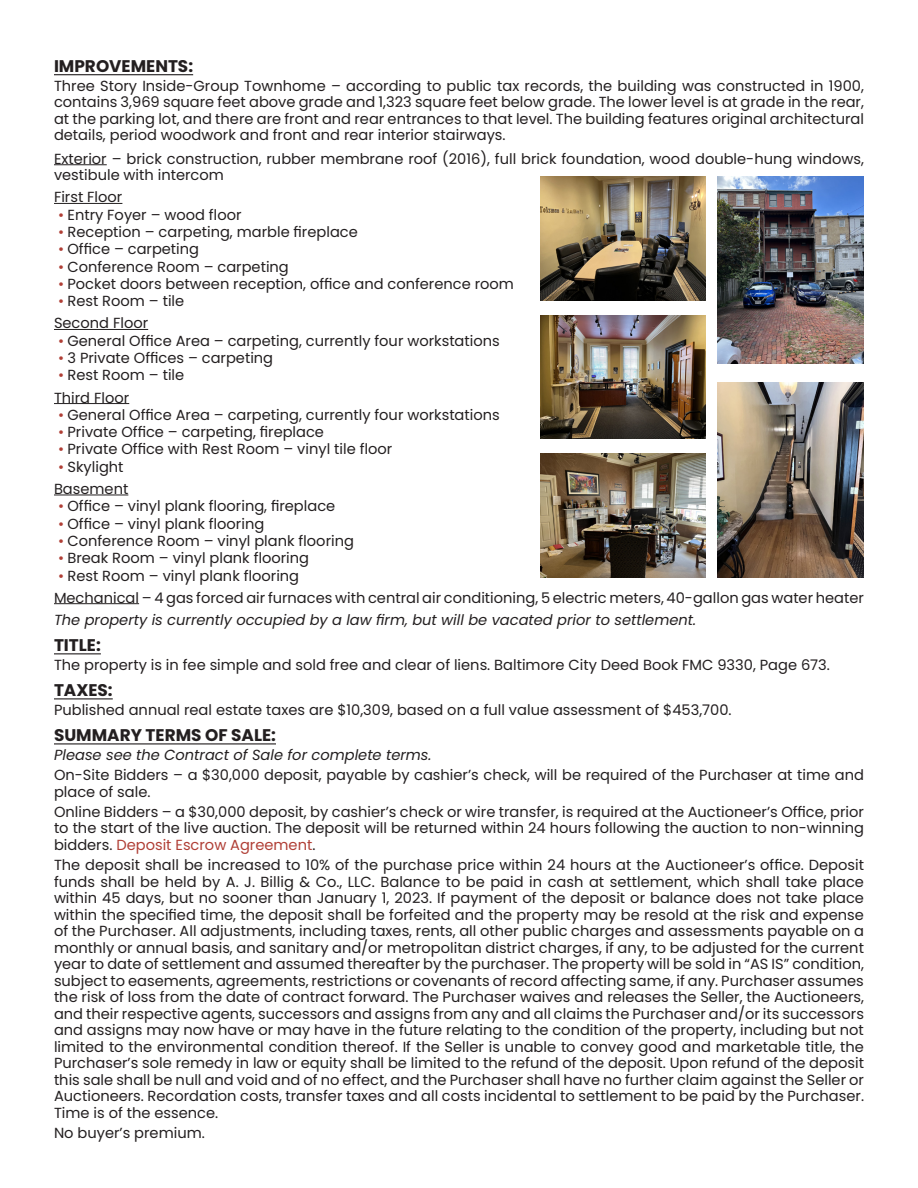
<style>
.page{position:relative;width:918px;height:1188px;background:#fff}
.page>*{position:absolute;margin:0;border:0;box-sizing:border-box;transform-origin:0 0}
.t1{font:700 16.8px "Poppins";color:#231f20}
.t2{font:14.7px/16.5px "Poppins";color:#231f20}
.t3{font:italic 14.7px "Poppins";color:#231f20}
.s1{color:#b03f36}
</style>
<div class="page">
<hr style="left:54px;top:74px;width:139px;height:1px;background:#231f20">
<hr style="left:54px;top:164px;width:53px;height:1px;background:#231f20">
<hr style="left:54px;top:203px;width:68px;height:1px;background:#231f20">
<hr style="left:54px;top:329px;width:94px;height:1px;background:#231f20">
<hr style="left:54px;top:403px;width:75px;height:1px;background:#231f20">
<hr style="left:54px;top:495px;width:74px;height:1px;background:#231f20">
<hr style="left:54px;top:603px;width:85px;height:1px;background:#231f20">
<hr style="left:54px;top:653px;width:47px;height:1px;background:#231f20">
<hr style="left:54px;top:698px;width:59px;height:1px;background:#231f20">
<hr style="left:54px;top:743px;width:222px;height:1px;background:#231f20">
<img style="left:718px;top:382px;width:146px;height:195px">
<img style="left:540px;top:177px;width:165px;height:124px">
<img style="left:540px;top:315px;width:165px;height:124px">
<img style="left:540px;top:454px;width:165px;height:123px">
<img style="left:718px;top:177px;width:146px;height:187px">
<p class="t1" style="left:54px;top:56px;width:141px">IMPROVEMENTS:</p>
<p class="t2" style="left:54px;top:77px;width:812px;text-align:justify">Three Story Inside-Group Townhome – according to public tax records, the building was constructed in 1900, contains 3,969 square feet above grade and 1,323 square feet below grade. The lower level is at grade in the rear, at the parking lot, and there are front and rear entrances to that level. The building features original architectural details, period woodwork and front and rear interior stairways.</p>
<p class="t2" style="left:54px;top:150px;width:812px">Exterior – brick construction, rubber membrane roof (2016), full brick foundation, wood double-hung windows, vestibule with intercom</p>
<p class="t2" style="left:54px;top:189px;width:70px">First Floor</p>
<p class="t2" style="left:58px;top:206px;width:185px"><span class="s1">•</span> Entry Foyer – wood floor</p>
<p class="t2" style="left:58px;top:224px;width:301px"><span class="s1">•</span> Reception – carpeting, marble fireplace</p>
<p class="t2" style="left:58px;top:241px;width:142px"><span class="s1">•</span> Office – carpeting</p>
<p class="t2" style="left:58px;top:258px;width:232px"><span class="s1">•</span> Conference Room – carpeting</p>
<p class="t2" style="left:58px;top:276px;width:457px"><span class="s1">•</span> Pocket doors between reception, office and conference room</p>
<p class="t2" style="left:54px;top:290px;width:132px;line-height:22.2px"><span class="s1">•</span> Rest Room – tile<br>Second Floor</p>
<p class="t2" style="left:58px;top:332px;width:443px"><span class="s1">•</span> General Office Area – carpeting, currently four workstations</p>
<p class="t2" style="left:58px;top:350px;width:216px"><span class="s1">•</span> 3 Private Offices – carpeting</p>
<p class="t2" style="left:54px;top:364px;width:132px;line-height:22.2px"><span class="s1">•</span> Rest Room – tile<br>Third Floor</p>
<p class="t2" style="left:58px;top:407px;width:443px"><span class="s1">•</span> General Office Area – carpeting, currently four workstations</p>
<p class="t2" style="left:58px;top:424px;width:267px"><span class="s1">•</span> Private Office – carpeting, fireplace</p>
<p class="t2" style="left:58px;top:441px;width:335px"><span class="s1">•</span> Private Office with Rest Room – vinyl tile floor</p>
<p class="t2" style="left:54px;top:456px;width:76px;line-height:22.2px"><span class="s1">•</span> Skylight<br>Basement</p>
<p class="t2" style="left:58px;top:498px;width:278px"><span class="s1">•</span> Office – vinyl plank flooring, fireplace</p>
<p class="t2" style="left:58px;top:515px;width:207px"><span class="s1">•</span> Office – vinyl plank flooring</p>
<p class="t2" style="left:58px;top:533px;width:297px"><span class="s1">•</span> Conference Room – vinyl plank flooring</p>
<p class="t2" style="left:58px;top:550px;width:252px"><span class="s1">•</span> Break Room – vinyl plank flooring</p>
<p class="t2" style="left:54px;top:564px;width:812px;line-height:22.2px"><span class="s1">•</span> Rest Room – vinyl plank flooring<br>Mechanical – 4 gas forced air furnaces with central air conditioning, 5 electric meters, 40-gallon gas water heater</p>
<p class="t3" style="left:54px;top:611px;width:644px">The property is currently occupied by a law firm, but will be vacated prior to settlement.</p>
<p class="t1" style="left:54px;top:635px;width:48px">TITLE:</p>
<p class="t2" style="left:54px;top:656px;width:778px">The property is in fee simple and sold free and clear of liens. Baltimore City Deed Book FMC 9330, Page 673.</p>
<p class="t1" style="left:54px;top:680px;width:60px">TAXES:</p>
<p class="t2" style="left:54px;top:702px;width:679px">Published annual real estate taxes are $10,309, based on a full value assessment of $453,700.</p>
<p class="t1" style="left:54px;top:725px;width:224px">SUMMARY TERMS OF SALE:</p>
<p class="t3" style="left:54px;top:746px;width:379px">Please see the Contract of Sale for complete terms.</p>
<p class="t2" style="left:54px;top:767px;width:812px">On-Site Bidders – a $30,000 deposit, payable by cashier’s check, will be required of the Purchaser at time and place of sale.</p>
<p class="t2" style="left:54px;top:804px;width:812px;text-align:justify">Online Bidders – a $30,000 deposit, by cashier’s check or wire transfer, is required at the Auctioneer’s Office, prior to the start of the live auction. The deposit will be returned within 24 hours following the auction to non-winning bidders. <span class="s1">Deposit Escrow Agreement</span>.</p>
<p class="t2" style="left:54px;top:857px;width:812px;text-align:justify">The deposit shall be increased to 10% of the purchase price within 24 hours at the Auctioneer’s office. Deposit funds shall be held by A. J. Billig &amp; Co., LLC. Balance to be paid in cash at settlement, which shall take place within 45 days, but no sooner than January 1, 2023. If payment of the deposit or balance does not take place within the specified time, the deposit shall be forfeited and the property may be resold at the risk and expense of the Purchaser. All adjustments, including taxes, rents, all other public charges and assessments payable on a monthly or annual basis, and sanitary and/or metropolitan district charges, if any, to be adjusted for the current year to date of settlement and assumed thereafter by the purchaser. The property will be sold in “AS IS” condition, subject to easements, agreements, restrictions or covenants of record affecting same, if any. Purchaser assumes the risk of loss from the date of contract forward. The Purchaser waives and releases the Seller, the Auctioneers, and their respective agents, successors and assigns from any and all claims the Purchaser and/or its successors and assigns may now have or may have in the future relating to the condition of the property, including but not limited to the environmental condition thereof. If the Seller is unable to convey good and marketable title, the Purchaser’s sole remedy in law or equity shall be limited to the refund of the deposit. Upon refund of the deposit this sale shall be null and void and of no effect, and the Purchaser shall have no further claim against the Seller or Auctioneers. Recordation costs, transfer taxes and all costs incidental to settlement to be paid by the Purchaser.<br>Time is of the essence.</p>
<p class="t2" style="left:54px;top:1125px;width:152px">No buyer’s premium.</p>
</div>
